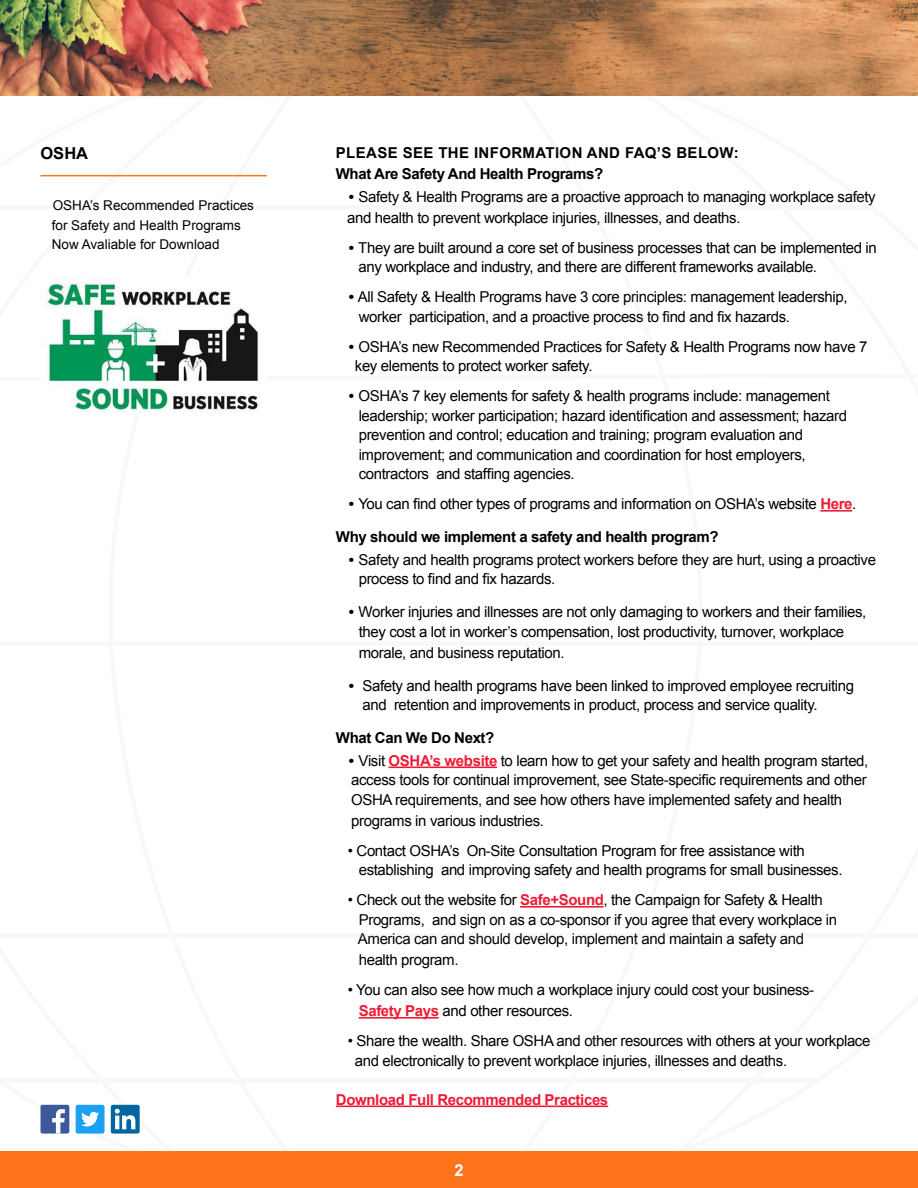
<style>
.page{position:relative;width:918px;height:1188px;background:#fff}
.page>*{position:absolute;margin:0;border:0;box-sizing:border-box;transform-origin:0 0}
.t1{font:700 16.5px "Arial";color:#000}
.t2{font:700 16.5px "Arial";color:#fff}
.t3{font:15px/19.5px "Arial";letter-spacing:-.025em;color:#000}
.t4{font:700 15px/21px "Arial";letter-spacing:-.025em;color:#000}
.t5{font:700 15px "Arial";letter-spacing:-.025em;color:#ed1b35}
.t6{font:13.5px/19.5px "Arial";color:#000}
.s1{font-weight:700}
.s2{font-weight:700;color:#ed1b35}
</style>
<div class="page">
<hr style="left:0;top:934px;width:918px;height:4px;background:#f8f8f8">
<hr style="left:0;top:1079px;width:818px;height:4px;background:#f8f8f8">
<hr style="left:0;top:642px;width:918px;height:4px;background:#f8f8f8">
<div style="left:0;top:205px;width:873px;height:5px;background:#f8f8f8"></div>
<svg style="left:138px;top:95px;width:530px;height:1px"></svg>
<div style="left:0;top:1151px;width:918px;height:37px;background:#ff731b"></div>
<hr style="left:40px;top:175px;width:227px;height:1px;background:#ff731b">
<img style="left:46px;top:278px;width:212px;height:135px">
<div style="left:41px;top:1105px;width:28px;height:29px;background:#3d5999;border-radius:2px"></div>
<svg style="left:52px;top:1109px;width:13px;height:25px"></svg>
<div style="left:76px;top:1105px;width:29px;height:29px;background:#1ca1f2;border-radius:2px"></div>
<svg style="left:81px;top:1112px;width:18px;height:14px"></svg>
<div style="left:111px;top:1105px;width:29px;height:29px;background:#0066a1;border-radius:2px"></div>
<svg style="left:115px;top:1109px;width:20px;height:20px"></svg>
<img style="left:0;top:0;width:918px;height:95px">
<p class="t1" style="left:40px;top:143px;width:49px">OSHA</p>
<p class="t6" style="left:52px;top:196px;width:204px">OSHA’s Recommended Practices for Safety and Health Programs<br>Now Avaliable for Download</p>
<p class="t4" style="left:336px;top:143px;width:405px">PLEASE SEE THE INFORMATION AND FAQ’S BELOW:<br>What Are Safety And Health Programs?</p>
<p class="t3" style="left:347px;top:186px;width:530px;line-height:21px"><span class="s1">•</span> Safety &amp; Health Programs are a proactive approach to managing workplace safety and health to prevent workplace injuries, illnesses, and deaths.</p>
<p class="t3" style="left:359px;top:238px;width:520px;text-indent:-10px"><span class="s1">•</span> They are built around a core set of business processes that can be implemented in any workplace and industry, and there are different frameworks available.</p>
<p class="t3" style="left:359px;top:287px;width:491px;text-indent:-10px"><span class="s1">•</span> All Safety &amp; Health Programs have 3 core principles: management leadership, worker participation, and a proactive process to find and fix hazards.</p>
<p class="t3" style="left:355px;top:337px;width:514px;text-indent:-6px"><span class="s1">•</span> OSHA’s new Recommended Practices for Safety &amp; Health Programs now have 7 key elements to protect worker safety.</p>
<p class="t3" style="left:359px;top:386px;width:490px;text-indent:-10px"><span class="s1">•</span> OSHA’s 7 key elements for safety &amp; health programs include: management leadership; worker participation; hazard identification and assessment; hazard prevention and control; education and training; program evaluation and improvement; and communication and coordination for host employers, contractors and staffing agencies.</p>
<p class="t3" style="left:349px;top:494px;width:509px"><span class="s1">•</span> You can find other types of programs and information on OSHA’s website <span class="s2">Here</span>.</p>
<p class="t4" style="left:336px;top:527px;width:384px">Why should we implement a safety and health program?</p>
<p class="t3" style="left:359px;top:550px;width:519px;text-indent:-10px"><span class="s1">•</span> Safety and health programs protect workers before they are hurt, using a proactive process to find and fix hazards.</p>
<p class="t3" style="left:359px;top:602px;width:509px;text-indent:-10px"><span class="s1">•</span> Worker injuries and illnesses are not only damaging to workers and their families, they cost a lot in worker’s compensation, lost productivity, turnover, workplace</p>
<p class="t3" style="left:359px;top:643px;width:207px">morale, and business reputation.</p>
<p class="t3" style="left:363px;top:676px;width:493px;text-indent:-14px"><span class="s1">•</span> Safety and health programs have been linked to improved employee recruiting and retention and improvements in product, process and service quality.</p>
<p class="t4" style="left:336px;top:728px;width:160px">What Can We Do Next?</p>
<p class="t3" style="left:349px;top:751px;width:521px;text-align:justify"><span class="s1">•</span> Visit <span class="s2">OSHA’s website</span> to learn how to get your safety and health program started, access tools for continual improvement, see State-specific requirements and other OSHA requirements, and see how others have implemented safety and health</p>
<p class="t3" style="left:351px;top:811px;width:194px">programs in various industries.</p>
<p class="t3" style="left:359px;top:841px;width:485px;text-indent:-11px">• Contact OSHA’s On-Site Consultation Program for free assistance with establishing and improving safety and health programs for small businesses.</p>
<p class="t3" style="left:358px;top:890px;width:481px;text-indent:-10px">• Check out the website for <span class="s2">Safe+Sound</span>, the Campaign for Safety &amp; Health<br>Programs, and sign on as a co-sponsor if you agree that every workplace in<br>America can and should develop, implement and maintain a safety and</p>
<p class="t3" style="left:359px;top:950px;width:101px">health program.</p>
<p class="t3" style="left:359px;top:980px;width:457px;line-height:21px;text-indent:-11px">• You can also see how much a workplace injury could cost your business-<br><span class="s2">Safety Pays</span> and other resources.</p>
<p class="t3" style="left:355px;top:1031px;width:517px;text-indent:-7px">• Share the wealth. Share OSHA and other resources with others at your workplace and electronically to prevent workplace injuries, illnesses and deaths.</p>
<p class="t5" style="left:336px;top:1090px;width:274px">Download Full Recommended Practices</p>
<p class="t2" style="left:454px;top:1159px;width:11px">2</p>
</div>
